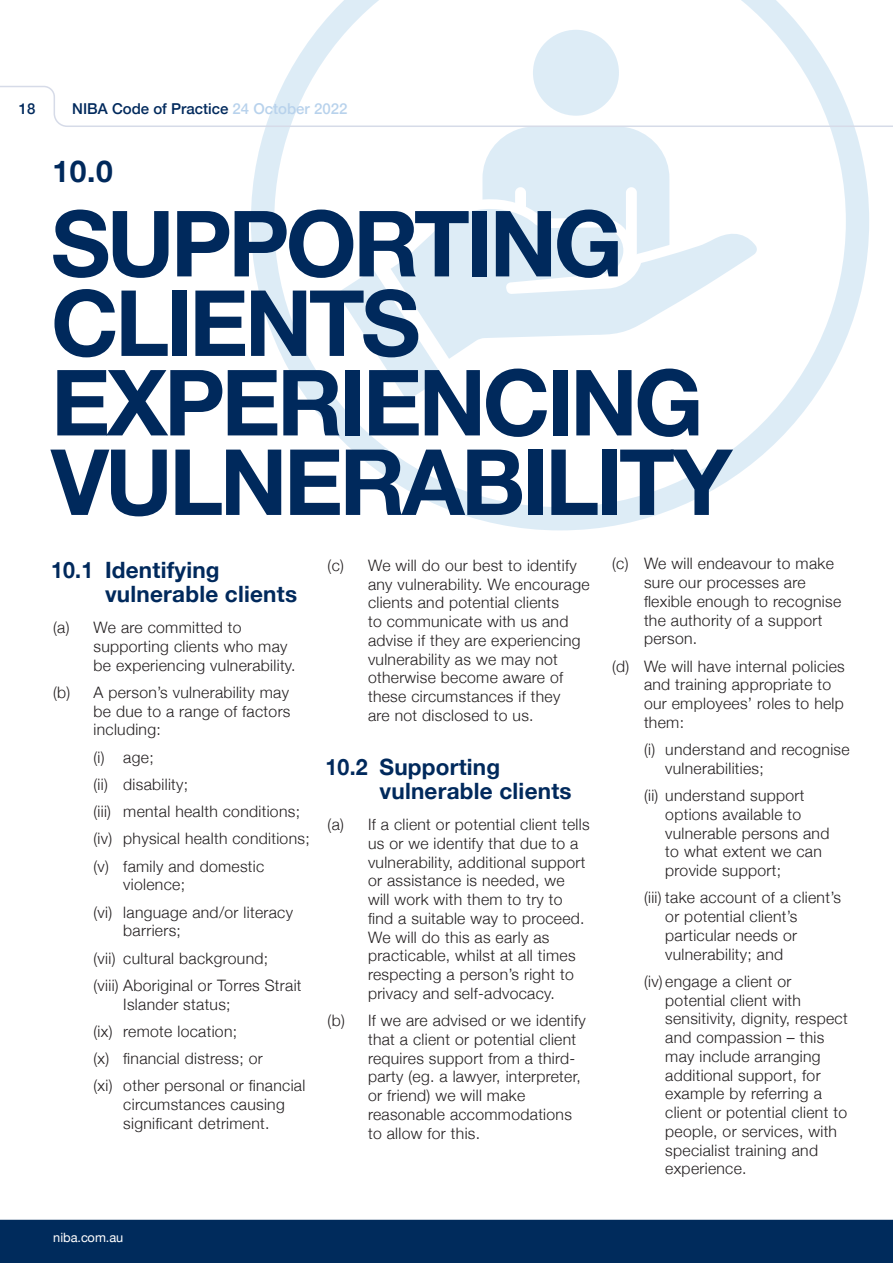
<style>
.page{position:relative;width:893px;height:1263px;background:#fff}
.page>*{position:absolute;margin:0;border:0;box-sizing:border-box;transform-origin:0 0}
.HEADER_mid{font:700 91.5px/79.5px "Helvetica Neue";letter-spacing:-.04em;color:#00295c}
.No__large{font:700 30px "Helvetica Neue";color:#00295c}
.SUBHEAD_bold{font:700 22.5px/24px "Helvetica Neue";letter-spacing:.01em;color:#00295c;scale:.95 1}
.BODY_light_indented{font:300 15.75px/18.8px "Helvetica Neue";letter-spacing:.02em;color:#231f20}
.BODY_light_double_i{font:300 15.75px/18.8px "Helvetica Neue";letter-spacing:.02em;color:#231f20}
.t1{font:500 15px "Helvetica Neue";color:#00295c}
.t2{font:12.75px "Helvetica Neue";color:#fff}
.s1{color:#b8d2ec}
</style>
<div class="page">
<svg style="left:315px;top:0;width:490px;height:530px"></svg>
<svg style="left:0;top:30px;width:893px;height:380px"></svg>
<div style="left:0;top:1219px;width:893px;height:44px;background:#002b5c"></div>
<p class="t1" style="left:19px;top:97px;width:18px">18</p>
<p class="t1" style="left:72px;top:97px;width:277px">NIBA Code of Practice <span class="s1">24 October 2022</span></p>
<p class="No__large" style="left:52px;top:148px;width:62px">10.0</p>
<p class="HEADER_mid" style="left:51px;top:206px;width:683px">SUPPORTING<br>CLIENTS<br>EXPERIENCING<br>VULNERABILITY</p>
<p class="SUBHEAD_bold" style="left:105px;top:558px;width:204px;text-indent:-54px">10.1 Identifying vulnerable clients</p>
<p class="BODY_light_indented" style="left:94px;top:617px;width:203px;text-indent:-40px">(a) We are committed to supporting clients who may be experiencing vulnerability.</p>
<p class="BODY_light_indented" style="left:94px;top:682px;width:199px;text-align:justify;text-indent:-40px">(b) A person’s vulnerability may be due to a range of factors including:</p>
<p class="BODY_light_double_i" style="left:94px;top:746px;width:62px">(i) age;</p>
<p class="BODY_light_double_i" style="left:94px;top:774px;width:96px">(ii) disability;</p>
<p class="BODY_light_double_i" style="left:94px;top:801px;width:208px">(iii) mental health conditions;</p>
<p class="BODY_light_double_i" style="left:94px;top:828px;width:218px">(iv) physical health conditions;</p>
<p class="BODY_light_double_i" style="left:123px;top:855px;width:143px;text-indent:-30px">(v) family and domestic violence;</p>
<p class="BODY_light_double_i" style="left:123px;top:901px;width:171px;text-indent:-30px">(vi) language and/or literacy barriers;</p>
<p class="BODY_light_double_i" style="left:94px;top:947px;width:176px">(vii) cultural background;</p>
<p class="BODY_light_double_i" style="left:123px;top:975px;width:180px;text-indent:-30px">(viii) Aboriginal or Torres Strait<br>Islander status;</p>
<p class="BODY_light_double_i" style="left:94px;top:1021px;width:145px">(ix) remote location;</p>
<p class="BODY_light_double_i" style="left:94px;top:1048px;width:171px">(x) financial distress; or</p>
<p class="BODY_light_double_i" style="left:94px;top:1075px;width:213px;text-align:center">(xi) other personal or financial circumstances causing significant detriment.</p>
<p class="BODY_light_indented" style="left:368px;top:555px;width:223px;text-indent:-40px">(c) We will do our best to identify any vulnerability. We encourage clients and potential clients<br>to communicate with us and advise if they are experiencing vulnerability as we may not otherwise become aware of these circumstances if they<br>are not disclosed to us.</p>
<p class="SUBHEAD_bold" style="left:379px;top:755px;width:204px;text-indent:-54px">10.2 Supporting vulnerable clients</p>
<p class="BODY_light_indented" style="left:368px;top:814px;width:223px;text-indent:-40px">(a) If a client or potential client tells us or we identify that due to a vulnerability, additional support or assistance is needed, we will work with them to try to find a suitable way to proceed.<br>We will do this as early as practicable, whilst at all times respecting a person’s right to privacy and self-advocacy.</p>
<p class="BODY_light_indented" style="left:368px;top:1010px;width:219px;text-indent:-40px">(b) If we are advised or we identify that a client or potential client requires support from a third&shy;party (eg. a lawyer, interpreter, or friend) we will make reasonable accommodations to allow for this.</p>
<p class="t2" style="left:53px;top:1228px;width:71px">niba.com.au</p>
<p class="BODY_light_indented" style="left:644px;top:553px;width:199px;text-indent:-32px">(c) We will endeavour to make sure our processes are flexible enough to recognise the authority of a support person.</p>
<p class="BODY_light_indented" style="left:644px;top:655px;width:202px;text-indent:-32px">(d) We will have internal policies and training appropriate to our employees’ roles to help them:</p>
<p class="BODY_light_double_i" style="left:665px;top:739px;width:186px;text-indent:-21px">(i) understand and recognise vulnerabilities;</p>
<p class="BODY_light_double_i" style="left:665px;top:785px;width:166px;text-indent:-21px">(ii) understand support options available to vulnerable persons and to what extent we can provide support;</p>
<p class="BODY_light_double_i" style="left:665px;top:887px;width:177px;text-indent:-21px">(iii) take account of a client’s or potential client’s particular needs or vulnerability; and</p>
<p class="BODY_light_double_i" style="left:665px;top:971px;width:184px;text-indent:-21px">(iv) engage a client or potential client with sensitivity, dignity, respect and compassion – this may include arranging additional support, for example by referring a client or potential client to people, or services, with specialist training and experience.</p>
</div>
